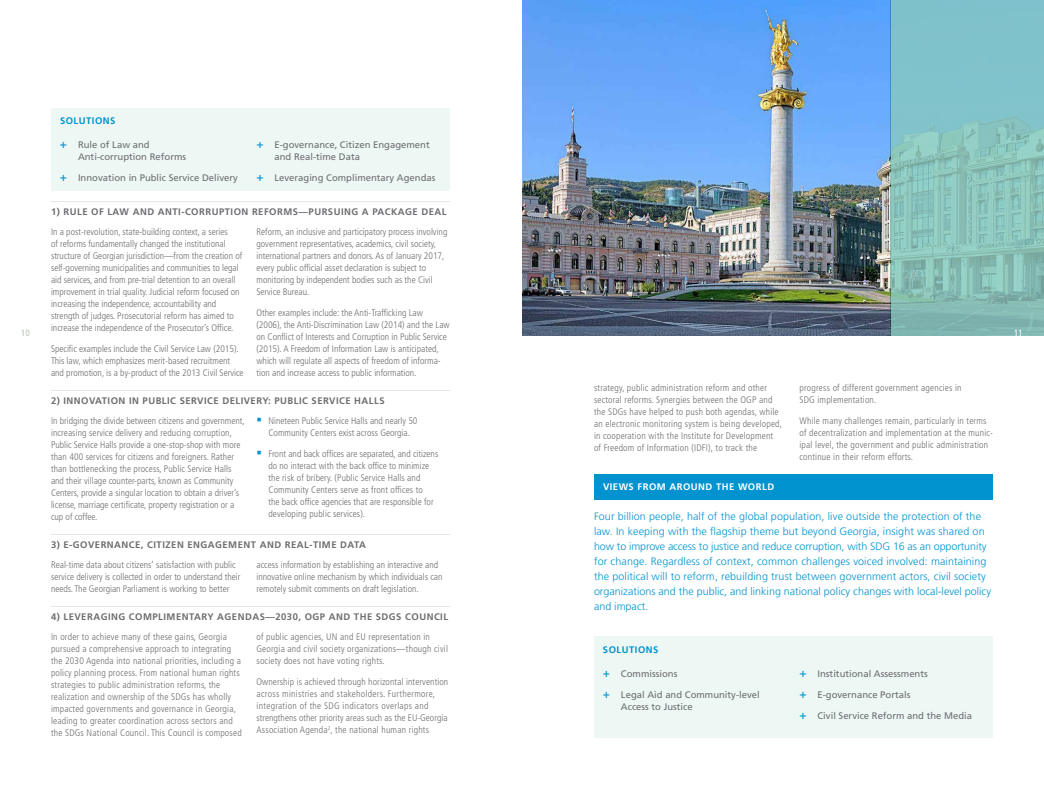
<style>
.page{position:relative;width:1044px;height:792px;background:#fff}
.page>*{position:absolute;margin:0;border:0;box-sizing:border-box;transform-origin:0 0}
.t1{font:300 10.8px/15px "Frutiger";letter-spacing:.01em;color:#0093d0}
.t2{font:300 condensed 9.5px/12px "Frutiger";color:#6d6e71}
.t3{font:300 condensed 9.5px/12px "Frutiger";letter-spacing:.02em;color:#6d6e71}
.t4{font:9.5px/12px "Frutiger";color:#6d6e71}
.t5{font:700 9.5px "Frutiger";letter-spacing:.05em;color:#6d6e71}
.t6{font:700 9.5px "Frutiger";letter-spacing:.05em;color:#fff}
.t7{font:700 9.5px "Frutiger";letter-spacing:.05em;color:#0093d0}
.t8{font:condensed 9px "Frutiger";color:#b6c0b6}
.t9{font:condensed 9px "Frutiger";color:#fff}
.s1{font-size:12px;color:#0093d0}
</style>
<div class="page">
<img style="left:522px;top:0;width:368px;height:336px">
<hr style="left:51px;top:201px;width:399px;height:1px;background:#e5e9e4">
<hr style="left:51px;top:390px;width:399px;height:1px;background:#e5e9e4">
<hr style="left:51px;top:534px;width:399px;height:1px;background:#e5e9e4">
<hr style="left:51px;top:606px;width:399px;height:1px;background:#e5e9e4">
<div style="left:594px;top:474px;width:399px;height:25px;background:#0093d0"></div>
<svg style="left:890px;top:0;width:154px;height:336px;background:#85c0bf"></svg>
<div style="left:594px;top:637px;width:399px;height:101px;background:#edf7f4"></div>
<div style="left:51px;top:108px;width:399px;height:82px;background:#edf7f4"></div>
<p class="t8" style="left:21px;top:327px;width:10px">10</p>
<p class="t7" style="left:60px;top:115px;width:57px">SOLUTIONS</p>
<p class="t4" style="left:78px;top:139px;width:110px;text-indent:-18px"><span class="s1">+</span> Rule of Law and<br>Anti-corruption Reforms</p>
<p class="t4" style="left:60px;top:172px;width:179px"><span class="s1">+</span> Innovation in Public Service Delivery</p>
<p class="t4" style="left:275px;top:139px;width:157px;text-indent:-18px"><span class="s1">+</span> E-governance, Citizen Engagement and Real-time Data</p>
<p class="t4" style="left:256px;top:172px;width:181px"><span class="s1">+</span> Leveraging Complimentary Agendas</p>
<p class="t5" style="left:51px;top:206px;width:397px">1) RULE OF LAW AND ANTI-CORRUPTION REFORMS—PURSUING A PACKAGE DEAL</p>
<p class="t2" style="left:51px;top:226px;width:193px">In a post-revolution, state-building context, a series<br>of reforms fundamentally changed the institutional structure of Georgian jurisdiction—from the creation of self-governing municipalities and communities to legal aid services, and from pre-trial detention to an overall improvement in trial quality. Judicial reform focused on increasing the independence, accountability and strength of judges. Prosecutorial reform has aimed to increase the independence of the Prosecutor’s Office.</p>
<p class="t2" style="left:51px;top:343px;width:194px">Specific examples include the Civil Service Law (2015).<br>This law, which emphasizes merit-based recruitment and promotion, is a by-product of the 2013 Civil Service</p>
<p class="t2" style="left:257px;top:226px;width:192px">Reform, an inclusive and participatory process involving government representatives, academics, civil society, international partners and donors. As of January 2017, every public official asset declaration is subject to monitoring by independent bodies such as the Civil Service Bureau.</p>
<p class="t2" style="left:257px;top:307px;width:195px">Other examples include: the Anti-Trafficking Law (2006), the Anti-Discrimination Law (2014) and the Law on Conflict of Interests and Corruption in Public Service (2015). A Freedom of Information Law is anticipated, which will regulate all aspects of freedom of informa&shy;tion and increase access to public information.</p>
<p class="t5" style="left:51px;top:395px;width:335px">2) INNOVATION IN PUBLIC SERVICE DELIVERY: PUBLIC SERVICE HALLS</p>
<p class="t2" style="left:51px;top:415px;width:195px">In bridging the divide between citizens and government, increasing service delivery and reducing corruption, Public Service Halls provide a one-stop-shop with more than 400 services for citizens and foreigners. Rather than bottlenecking the process, Public Service Halls and their village counter-parts, known as Community Centers, provide a singular location to obtain a driver’s license, marriage certificate, property registration or a cup of coffee.</p>
<p class="t2" style="left:268px;top:415px;width:150px">Nineteen Public Service Halls and nearly 50<br>Community Centers exist across Georgia.</p>
<p class="t2" style="left:268px;top:448px;width:171px">Front and back offices are separated, and citizens do no interact with the back office to minimize the risk of bribery. (Public Service Halls and Community Centers serve as front offices to<br>the back office agencies that are responsible for developing public services).</p>
<p class="t5" style="left:51px;top:539px;width:317px">3) E-GOVERNANCE, CITIZEN ENGAGEMENT AND REAL-TIME DATA</p>
<p class="t2" style="left:51px;top:559px;width:191px">Real-time data about citizens’ satisfaction with public service delivery is collected in order to understand their needs. The Georgian Parliament is working to better</p>
<p class="t2" style="left:257px;top:559px;width:187px">access information by establishing an interactive and innovative online mechanism by which individuals can remotely submit comments on draft legislation.</p>
<p class="t5" style="left:51px;top:611px;width:399px">4) LEVERAGING COMPLIMENTARY AGENDAS—2030, OGP AND THE SDGS COUNCIL</p>
<p class="t3" style="left:51px;top:631px;width:192px">In order to achieve many of these gains, Georgia pursued a comprehensive approach to integrating the 2030 Agenda into national priorities, including a policy planning process. From national human rights strategies to public administration reforms, the realization and ownership of the SDGs has wholly impacted governments and governance in Georgia, leading to greater coordination across sectors and the SDGs National Council. This Council is composed</p>
<p class="t3" style="left:257px;top:631px;width:193px">of public agencies, UN and EU representation in<br>Georgia and civil society organizations—though civil society does not have voting rights.</p>
<p class="t3" style="left:257px;top:676px;width:193px">Ownership is achieved through horizontal intervention across ministries and stakeholders. Furthermore, integration of the SDG indicators overlaps and strengthens other priority areas such as the EU-Georgia Association Agenda<sup>2</sup>, the national human rights</p>
<p class="t3" style="left:594px;top:382px;width:190px">strategy, public administration reform and other sectoral reforms. Synergies between the OGP and the SDGs have helped to push both agendas, while an electronic monitoring system is being developed, in cooperation with the Institute for Development of Freedom of Information (IDFI), to track the</p>
<p class="t3" style="left:800px;top:382px;width:164px">progress of different government agencies in<br>SDG implementation.</p>
<p class="t3" style="left:800px;top:415px;width:195px">While many challenges remain, particularly in terms of decentralization and implementation at the munic&shy;ipal level, the government and public administration continue in their reform efforts.</p>
<p class="t6" style="left:603px;top:481px;width:173px">VIEWS FROM AROUND THE WORLD</p>
<p class="t1" style="left:594px;top:509px;width:399px">Four billion people, half of the global population, live outside the protection of the law. In keeping with the flagship theme but beyond Georgia, insight was shared on how to improve access to justice and reduce corruption, with SDG 16 as an opportunity for change. Regardless of context, common challenges voiced involved: maintaining the political will to reform, rebuilding trust between government actors, civil society organizations and the public, and linking national policy changes with local-level policy and impact.</p>
<p class="t7" style="left:603px;top:644px;width:57px">SOLUTIONS</p>
<p class="t4" style="left:603px;top:667px;width:76px"><span class="s1">+</span> Commissions</p>
<p class="t4" style="left:621px;top:688px;width:140px;text-indent:-18px"><span class="s1">+</span> Legal Aid and Community-level<br>Access to Justice</p>
<p class="t4" style="left:799px;top:667px;width:130px"><span class="s1">+</span> Institutional Assessments</p>
<p class="t4" style="left:799px;top:688px;width:112px"><span class="s1">+</span> E-governance Portals</p>
<p class="t4" style="left:799px;top:709px;width:174px"><span class="s1">+</span> Civil Service Reform and the Media</p>
<p class="t9" style="left:1014px;top:327px;width:10px">11</p>
</div>
